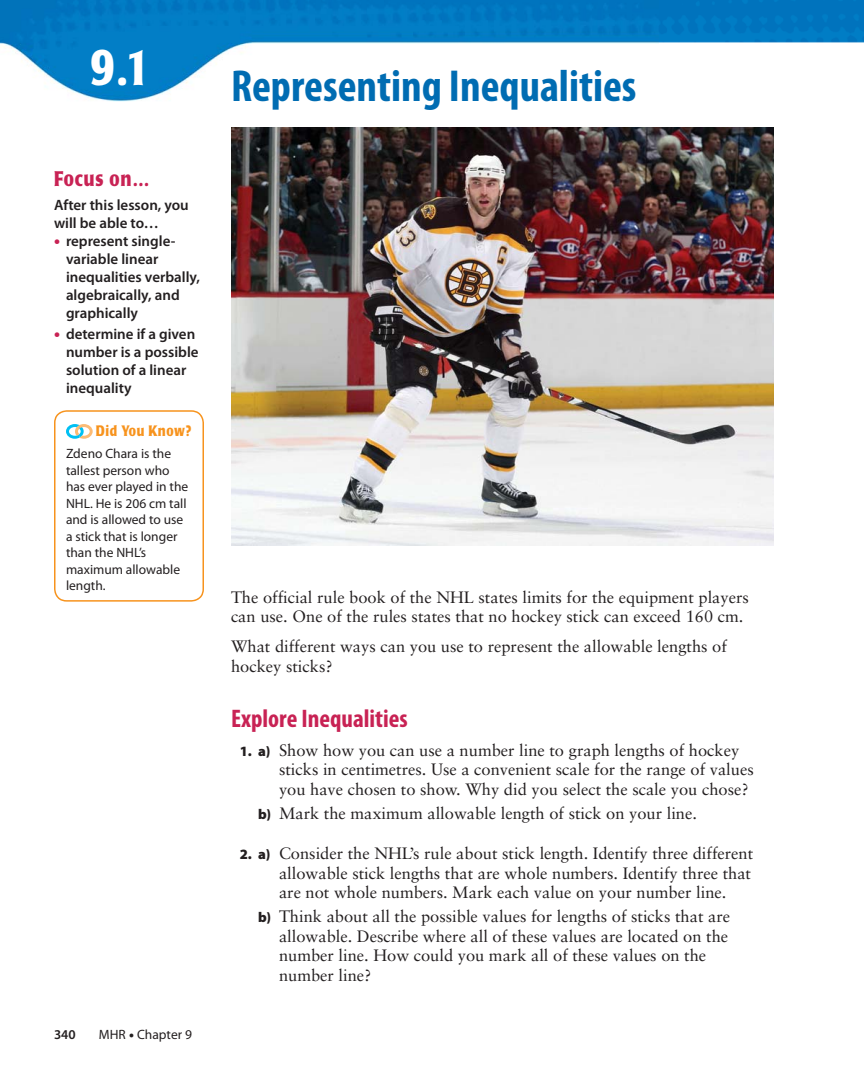
<style>
.page{position:relative;width:864px;height:1080px;background:#fff}
.page>*{position:absolute;margin:0;border:0;box-sizing:border-box;transform-origin:0 0}
.t1{font:700 49.5px "Poppl Laudatio";color:#fff;scale:.85 1}
.t2{font:700 condensed 45px "Myriad Pro";color:#006cb2}
.t3{font:700 condensed 25.5px "Myriad Pro";color:#c82254}
.t4{font:700 21px "Poppl Laudatio";letter-spacing:.05em;color:#c82254;scale:.8 1}
.t5{font:16.5px/19.5px "Sabon";color:#231f20}
.t6{font:600 15px/18px "Myriad Pro";color:#231f20}
.t7{font:700 15px "Poppl Laudatio";letter-spacing:.05em;color:#f7931d;scale:.8 1}
.t8{font:13.5px/16.5px "Myriad Pro";color:#231f20}
.t9{font:600 13.5px "Myriad Pro";color:#231f20}
.s1{font-weight:900;font-size:16.5px;color:#c82254}
.s2{font-weight:900}
.s3{font-family:"Myriad Pro";font-weight:900;font-size:14.25px}
</style>
<div class="page">
<img style="left:0;top:0;width:864px;height:102px">
<svg style="left:54px;top:410px;width:150px;height:192px"></svg>
<img style="left:231px;top:127px;width:543px;height:418px">
<h1 class="t1" style="left:90px;top:39px;width:72px">9.1</h1>
<p class="t4" style="left:54px;top:167px;width:121px">Focus on…</p>
<p class="t6" style="left:54px;top:196px;width:136px">After this lesson, you will be able to…</p>
<p class="t6" style="left:66px;top:232px;width:135px;text-indent:-12px"><span class="s1">•</span> represent single&shy;variable linear inequalities verbally, algebraically, and graphically</p>
<p class="t6" style="left:66px;top:325px;width:134px;text-indent:-12px"><span class="s1">•</span> determine if a given number is a possible solution of a linear inequality</p>
<p class="t7" style="left:96px;top:423px;width:121px">Did You Know?</p>
<p class="t8" style="left:66px;top:445px;width:124px">Zdeno Chara is the tallest person who has ever played in the<br>NHL. He is 206 cm tall and is allowed to use a stick that is longer than the NHL’s maximum allowable length.</p>
<p class="t9" style="left:54px;top:1026px;width:23px">340</p>
<p class="t8" style="left:99px;top:1026px;width:95px">MHR <span class="s2">•</span> Chapter 9</p>
<h2 class="t2" style="left:231px;top:58px;width:407px">Representing Inequalities</h2>
<p class="t5" style="left:231px;top:587px;width:519px">The official rule book of the NHL states limits for the equipment players can use. One of the rules states that no hockey stick can exceed 160 cm.</p>
<p class="t5" style="left:231px;top:637px;width:497px">What different ways can you use to represent the allowable lengths of hockey sticks?</p>
<h3 class="t3" style="left:231px;top:703px;width:178px">Explore Inequalities</h3>
<p class="t5" style="left:279px;top:740px;width:476px;text-indent:-39px"><span class="s3">1. a)</span> Show how you can use a number line to graph lengths of hockey sticks in centimetres. Use a convenient scale for the range of values you have chosen to show. Why did you select the scale you chose?</p>
<p class="t5" style="left:258px;top:803px;width:441px"><span class="s3">b)</span> Mark the maximum allowable length of stick on your line.</p>
<p class="t5" style="left:279px;top:844px;width:476px;text-indent:-39px"><span class="s3">2. a)</span> Consider the NHL’s rule about stick length. Identify three different allowable stick lengths that are whole numbers. Identify three that are not whole numbers. Mark each value on your number line.</p>
<p class="t5" style="left:279px;top:907px;width:453px;text-indent:-21px"><span class="s3">b)</span> Think about all the possible values for lengths of sticks that are allowable. Describe where all of these values are located on the number line. How could you mark all of these values on the number line?</p>
</div>
